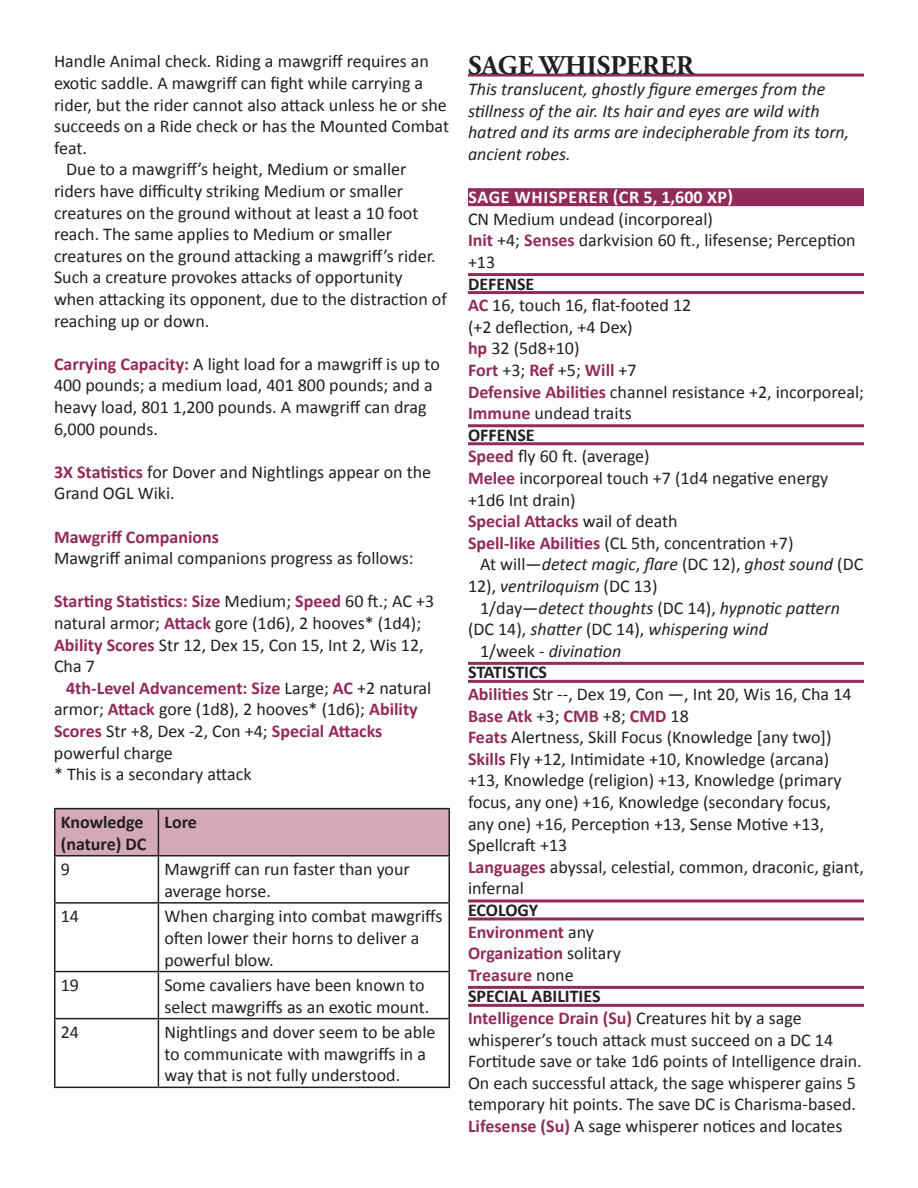
<style>
.page{position:relative;width:918px;height:1188px;background:#fff}
.page>*{position:absolute;margin:0;border:0;box-sizing:border-box;transform-origin:0 0}
.Monster_Title{font:700 27px "Adobe Garamond Pro";color:#231f20}
.t1{font:18px/21.6px "Calibri";color:#231f20}
.t2{font:italic 18px/21.6px "Calibri";color:#231f20}
.t3{font:700 18px "Calibri";color:#922b5a}
.Double_Bar{font:700 18px/21.6px "Calibri";color:#231f20}
.Title_Bar{font:700 18px "Calibri";letter-spacing:.04em;color:#fff}
.s1{font-weight:700;color:#922b5a}
.s2{font-weight:400;color:#231f20}
.s3{font-style:normal}
</style>
<div class="page">
<div style="left:56px;top:809px;width:392px;height:46px;background:#d3a8b7"></div>
<hr style="left:54px;top:808px;width:104px;height:1px;background:#231f20">
<hr style="left:54px;top:809px;width:2px;height:46px;background:#231f20">
<hr style="left:158px;top:808px;width:292px;height:1px;background:#231f20">
<hr style="left:158px;top:809px;width:1px;height:46px;background:#231f20">
<hr style="left:448px;top:809px;width:2px;height:46px;background:#231f20">
<hr style="left:54px;top:855px;width:104px;height:1px;background:#231f20">
<hr style="left:54px;top:856px;width:2px;height:46px;background:#231f20">
<hr style="left:158px;top:855px;width:292px;height:1px;background:#231f20">
<hr style="left:158px;top:856px;width:1px;height:46px;background:#231f20">
<hr style="left:448px;top:856px;width:2px;height:46px;background:#231f20">
<hr style="left:54px;top:902px;width:104px;height:2px;background:#231f20">
<hr style="left:54px;top:904px;width:2px;height:67px;background:#231f20">
<hr style="left:158px;top:902px;width:292px;height:2px;background:#231f20">
<hr style="left:158px;top:904px;width:1px;height:67px;background:#231f20">
<hr style="left:448px;top:904px;width:2px;height:67px;background:#231f20">
<hr style="left:54px;top:971px;width:104px;height:1px;background:#231f20">
<hr style="left:54px;top:972px;width:2px;height:46px;background:#231f20">
<hr style="left:158px;top:971px;width:292px;height:1px;background:#231f20">
<hr style="left:158px;top:972px;width:1px;height:46px;background:#231f20">
<hr style="left:448px;top:972px;width:2px;height:46px;background:#231f20">
<hr style="left:54px;top:1018px;width:104px;height:1px;background:#231f20">
<hr style="left:54px;top:1019px;width:2px;height:68px;background:#231f20">
<hr style="left:158px;top:1018px;width:292px;height:1px;background:#231f20">
<hr style="left:158px;top:1019px;width:1px;height:68px;background:#231f20">
<hr style="left:448px;top:1019px;width:2px;height:68px;background:#231f20">
<hr style="left:54px;top:1087px;width:104px;height:1px;background:#231f20">
<hr style="left:158px;top:1087px;width:292px;height:1px;background:#231f20">
<hr style="left:468px;top:74px;width:396px;height:3px;background:#922b5a">
<div style="left:468px;top:188px;width:396px;height:18px;background:#922b5a"></div>
<hr style="left:468px;top:273px;width:396px;height:3px;background:#922b5a">
<hr style="left:468px;top:291px;width:396px;height:3px;background:#922b5a">
<hr style="left:468px;top:424px;width:396px;height:3px;background:#922b5a">
<hr style="left:468px;top:442px;width:396px;height:3px;background:#922b5a">
<hr style="left:468px;top:662px;width:396px;height:3px;background:#922b5a">
<hr style="left:468px;top:680px;width:396px;height:3px;background:#922b5a">
<hr style="left:468px;top:899px;width:396px;height:3px;background:#922b5a">
<hr style="left:468px;top:917px;width:396px;height:3px;background:#922b5a">
<hr style="left:468px;top:986px;width:396px;height:3px;background:#922b5a">
<hr style="left:468px;top:1004px;width:396px;height:3px;background:#922b5a">
<p class="t1" style="left:54px;top:51px;width:397px">Handle Animal check. Riding a mawgriff requires an exotic saddle. A mawgriff can fight while carrying a rider, but the rider cannot also attack unless he or she succeeds on a Ride check or has the Mounted Combat feat.</p>
<p class="t1" style="left:54px;top:159px;width:394px;text-indent:12px">Due to a mawgriff’s height, Medium or smaller riders have difficulty striking Medium or smaller creatures on the ground without at least a 10 foot reach. The same applies to Medium or smaller creatures on the ground attacking a mawgriff’s rider.<br>Such a creature provokes attacks of opportunity when attacking its opponent, due to the distraction of reaching up or down.</p>
<p class="t1" style="left:54px;top:353px;width:387px"><span class="s1">Carrying Capacity:</span> A light load for a mawgriff is up to 400 pounds; a medium load, 401 800 pounds; and a heavy load, 801 1,200 pounds. A mawgriff can drag 6,000 pounds.</p>
<p class="t1" style="left:54px;top:461px;width:379px"><span class="s1">3X Statistics</span> for Dover and Nightlings appear on the<br>Grand OGL Wiki.</p>
<p class="t3" style="left:54px;top:525px;width:167px">Mawgriff Companions</p>
<p class="t1" style="left:54px;top:548px;width:361px">Mawgriff animal companions progress as follows:</p>
<p class="t1" style="left:54px;top:591px;width:382px"><span class="s1">Starting Statistics: Size</span> Medium; <span class="s1">Speed</span> 60 ft.; AC +3 natural armor; <span class="s1">Attack</span> gore (1d6), 2 hooves* (1d4); <span class="s1">Ability Scores</span> Str 12, Dex 15, Con 15, Int 2, Wis 12, Cha 7</p>
<p class="t1" style="left:54px;top:677px;width:379px;text-indent:12px"><span class="s1">4th-Level Advancement: Size</span> Large; <span class="s1">AC</span> +2 natural armor; <span class="s1">Attack</span> gore (1d8), 2 hooves* (1d6); <span class="s1">Ability Scores</span> Str +8, Dex -2, Con +4; <span class="s1">Special Attacks </span>powerful charge</p>
<p class="t1" style="left:54px;top:764px;width:199px">* This is a secondary attack</p>
<p class="Double_Bar" style="left:61px;top:811px;width:87px">Knowledge (nature) DC</p>
<p class="Double_Bar" style="left:164px;top:811px;width:34px">Lore</p>
<p class="t1" style="left:61px;top:859px;width:11px">9</p>
<p class="t1" style="left:164px;top:859px;width:247px">Mawgriff can run faster than your average horse.</p>
<p class="t1" style="left:61px;top:906px;width:20px">14</p>
<p class="t1" style="left:164px;top:906px;width:280px">When charging into combat mawgriffs often lower their horns to deliver a powerful blow.</p>
<p class="t1" style="left:61px;top:974px;width:20px">19</p>
<p class="t1" style="left:164px;top:974px;width:266px">Some cavaliers have been known to select mawgriffs as an exotic mount.</p>
<p class="t1" style="left:61px;top:1021px;width:20px">24</p>
<p class="t1" style="left:164px;top:1021px;width:273px">Nightlings and dover seem to be able to communicate with mawgriffs in a way that is not fully understood.</p>
<p class="Monster_Title" style="left:468px;top:49px;width:228px">SAGE WHISPERER</p>
<p class="t2" style="left:468px;top:78px;width:383px">This translucent, ghostly figure emerges from the stillness of the air. Its hair and eyes are wild with hatred and its arms are indecipherable from its torn, ancient robes.</p>
<p class="Title_Bar" style="left:468px;top:186px;width:266px">SAGE WHISPERER (CR 5, 1,600 XP)</p>
<p class="t1" style="left:468px;top:208px;width:247px">CN Medium undead (incorporeal)</p>
<p class="t1" style="left:468px;top:230px;width:389px"><span class="s1">Init</span> +4; <span class="s1">Senses</span> darkvision 60 ft., lifesense; Perception +13</p>
<p class="Double_Bar" style="left:468px;top:273px;width:68px">DEFENSE</p>
<p class="t1" style="left:468px;top:294px;width:225px"><span class="s1">AC</span> 16, touch 16, flat-footed 12</p>
<p class="t1" style="left:468px;top:316px;width:166px">(+2 deflection, +4 Dex)</p>
<p class="t1" style="left:468px;top:338px;width:113px"><span class="s1">hp</span> 32 (5d8+10)</p>
<p class="t3" style="left:468px;top:358px;width:170px">Fort <span class="s2">+3;</span> Ref <span class="s2">+5;</span> Will <span class="s2">+7</span></p>
<p class="t1" style="left:468px;top:381px;width:397px"><span class="s1">Defensive Abilities</span> channel resistance +2, incorporeal;<br><span class="s1">Immune</span> undead traits</p>
<p class="Double_Bar" style="left:468px;top:424px;width:68px">OFFENSE</p>
<p class="t1" style="left:468px;top:446px;width:183px"><span class="s1">Speed</span> fly 60 ft. (average)</p>
<p class="t1" style="left:468px;top:467px;width:362px"><span class="s1">Melee</span> incorporeal touch +7 (1d4 negative energy +1d6 Int drain)</p>
<p class="t3" style="left:468px;top:510px;width:211px">Special Attacks <span class="s2">wail of death</span></p>
<p class="t1" style="left:468px;top:532px;width:327px"><span class="s1">Spell-like Abilities</span> (CL 5th, concentration +7)</p>
<p class="t2" style="left:468px;top:553px;width:397px;text-indent:12px"><span class="s3">At will—</span>detect magic<span class="s3">,</span> flare <span class="s3">(DC 12),</span> ghost sound <span class="s3">(DC<br>12),</span> ventriloquism <span class="s3">(DC 13)</span></p>
<p class="t2" style="left:468px;top:596px;width:373px;text-indent:12px"><span class="s3">1/day—</span>detect thoughts <span class="s3">(DC 14),</span> hypnotic pattern <span class="s3">(DC 14),</span> shatter <span class="s3">(DC 14),</span> whispering wind</p>
<p class="t2" style="left:480px;top:639px;width:143px"><span class="s3">1/week -</span> divination</p>
<p class="Double_Bar" style="left:468px;top:662px;width:81px">STATISTICS</p>
<p class="t1" style="left:468px;top:683px;width:385px"><span class="s1">Abilities</span> Str --, Dex 19, Con —, Int 20, Wis 16, Cha 14</p>
<p class="t3" style="left:468px;top:704px;width:222px">Base Atk <span class="s2">+3;</span> CMB <span class="s2">+8;</span> CMD <span class="s2">18</span></p>
<p class="t1" style="left:468px;top:726px;width:365px"><span class="s1">Feats</span> Alertness, Skill Focus (Knowledge [any two])</p>
<p class="t1" style="left:468px;top:748px;width:375px"><span class="s1">Skills</span> Fly +12, Intimidate +10, Knowledge (arcana) +13, Knowledge (religion) +13, Knowledge (primary focus, any one) +16, Knowledge (secondary focus, any one) +16, Perception +13, Sense Motive +13, Spellcraft +13</p>
<p class="t1" style="left:468px;top:856px;width:398px"><span class="s1">Languages</span> abyssal, celestial, common, draconic, giant, infernal</p>
<p class="Double_Bar" style="left:468px;top:899px;width:72px">ECOLOGY</p>
<p class="t3" style="left:468px;top:920px;width:128px">Environment <span class="s2">any</span></p>
<p class="t3" style="left:468px;top:942px;width:154px">Organization <span class="s2">solitary</span></p>
<p class="t3" style="left:468px;top:963px;width:107px">Treasure <span class="s2">none</span></p>
<p class="Double_Bar" style="left:468px;top:986px;width:134px">SPECIAL ABILITIES</p>
<p class="t1" style="left:468px;top:1007px;width:395px"><span class="s1">Intelligence Drain (Su)</span> Creatures hit by a sage whisperer’s touch attack must succeed on a DC 14<br>Fortitude save or take 1d6 points of Intelligence drain.<br>On each successful attack, the sage whisperer gains 5 temporary hit points. The save DC is Charisma-based.</p>
<p class="t1" style="left:468px;top:1115px;width:376px"><span class="s1">Lifesense (Su)</span> A sage whisperer notices and locates</p>
</div>
